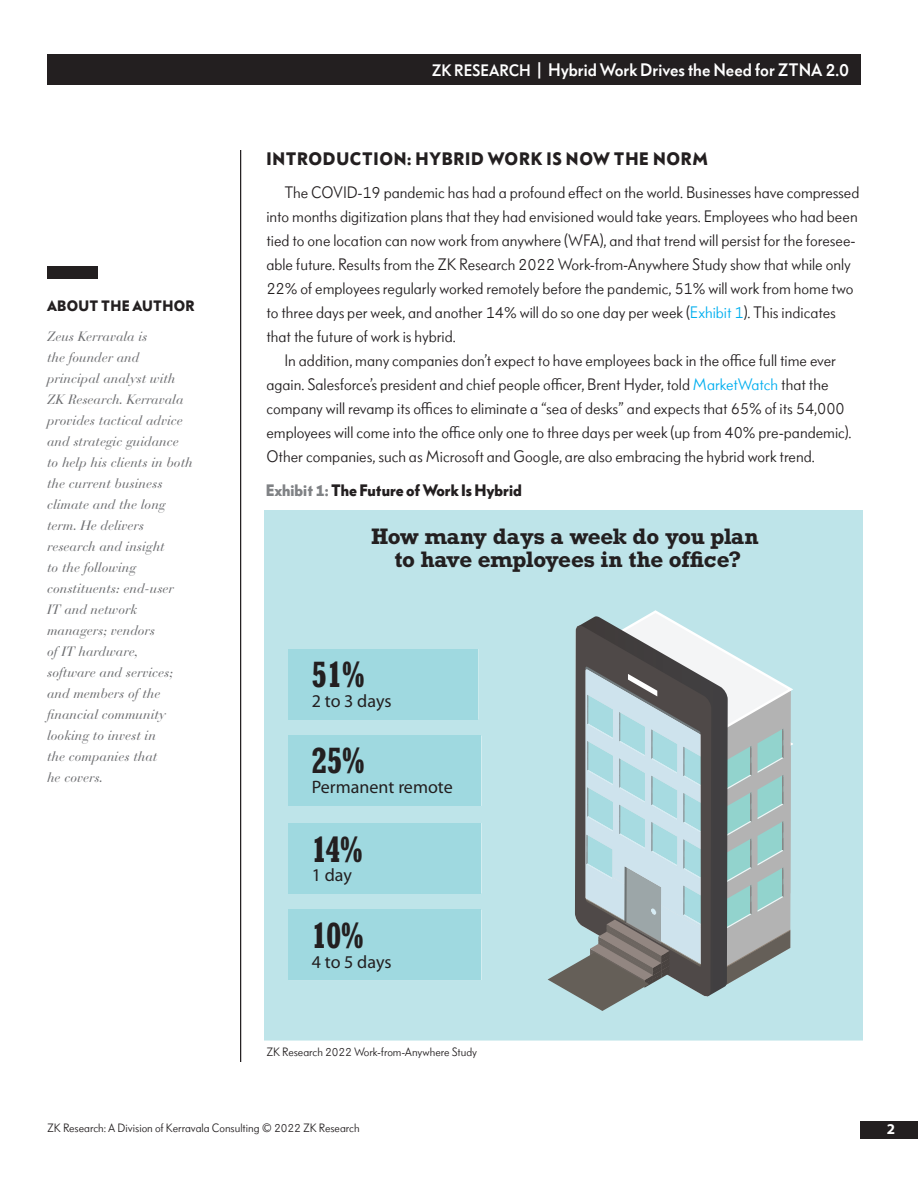
<style>
.page{position:relative;width:918px;height:1188px;background:#fff}
.page>*{position:absolute;margin:0;border:0;box-sizing:border-box;transform-origin:0 0}
.t1{font:700 condensed 36px "Rockwell";letter-spacing:-.015em;color:#231f20}
.t2{font:700 21px/22.2px "Rockwell";letter-spacing:-.02em;color:#231f20;text-align:center}
.Header_BG_Medium{font:500 18px "Bauer Grotesk Offc";color:#fff}
.Section_Headers_BG_B{font:700 18px "Bauer Grotesk Offc";letter-spacing:.04em;color:#231f20}
.t3{font:18px "Myriad Pro";color:#231f20}
.Body_Text_BG_Regular{font:16.5px/24px "Bauer Grotesk Offc";color:#231f20}
.t4{font:700 16.5px "Bauer Grotesk Offc";color:#231f20}
.t5{font:700 15px "Bauer Grotesk Offc";letter-spacing:.02em;color:#231f20}
.t6{font:700 15px "Myriad Pro";color:#fff}
.BIO_BB_ital{font:italic 13.5px/21px "Bauer Bodoni Std";color:#6c6d70}
.Footer_BG_Regular{font:12px "Bauer Grotesk Offc";color:#231f20}
.s1{font-size:16.5px}
.s2{color:#00aeef}
.s3{color:#808285}
</style>
<div class="page">
<div style="left:264px;top:511px;width:599px;height:529px;background:#bee4e9"></div>
<svg style="left:548px;top:610px;width:245px;height:401px;background:#a1b4b7"></svg>
<div style="left:289px;top:649px;width:189px;height:70px;background:#9fd9e0"></div>
<div style="left:289px;top:736px;width:192px;height:70px;background:#9fd9e0"></div>
<div style="left:289px;top:823px;width:192px;height:70px;background:#9fd9e0"></div>
<div style="left:289px;top:910px;width:192px;height:70px;background:#9fd9e0"></div>
<div style="left:47px;top:266px;width:50px;height:13px;background:#231f20"></div>
<hr style="left:240px;top:150px;width:1px;height:912px;background:#231f20">
<div style="left:47px;top:54px;width:814px;height:31px;background:#231f20"></div>
<div style="left:861px;top:1121px;width:57px;height:18px;background:#231f20"></div>
<p class="t5" style="left:47px;top:296px;width:149px">ABOUT THE AUTHOR</p>
<p class="BIO_BB_ital" style="left:47px;top:326px;width:147px">Zeus Kerravala is<br>the founder and principal analyst with<br>ZK Research. Kerravala provides tactical advice and strategic guidance to help his clients in both the current business climate and the long term. He delivers research and insight<br>to the following constituents: end-user<br>IT and network managers; vendors<br>of IT hardware,<br>software and services; and members of the financial community looking to invest in<br>the companies that<br>he covers.</p>
<p class="Header_BG_Medium" style="left:432px;top:59px;width:419px"><span class="s1">ZK RESEARCH</span> | Hybrid Work Drives the Need for ZTNA 2.0</p>
<p class="Header_BG_Medium" style="left:570px;top:59px;width:280px"><span class="s1">ZK RESEARCH</span> | Report Title Goes Here</p>
<p class="Section_Headers_BG_B" style="left:266px;top:147px;width:443px">INTRODUCTION: HYBRID WORK IS NOW THE NORM</p>
<p class="Body_Text_BG_Regular" style="left:266px;top:180px;width:595px;text-indent:18px">The COVID-19 pandemic has had a profound effect on the world. Businesses have compressed into months digitization plans that they had envisioned would take years. Employees who had been tied to one location can now work from anywhere (WFA), and that trend will persist for the foresee&shy;able future. Results from the ZK Research 2022 Work-from-Anywhere Study show that while only 22% of employees regularly worked remotely before the pandemic, 51% will work from home two to three days per week, and another 14% will do so one day per week (<span class="s2">Exhibit 1</span>). This indicates that the future of work is hybrid.</p>
<p class="Body_Text_BG_Regular" style="left:266px;top:348px;width:587px;text-indent:18px">In addition, many companies don’t expect to have employees back in the office full time ever again. Salesforce’s president and chief people officer, Brent Hyder, told <span class="s2">MarketWatch</span> that the company will revamp its offices to eliminate a “sea of desks” and expects that 65% of its 54,000 employees will come into the office only one to three days per week (up from 40% pre-pandemic).<br>Other companies, such as Microsoft and Google, are also embracing the hybrid work trend.</p>
<p class="t4" style="left:266px;top:480px;width:258px"><span class="s3">Exhibit 1:</span> The Future of Work Is Hybrid</p>
<p class="t2" style="left:371px;top:525px;width:389px">How many days a week do you plan to have employees in the office?</p>
<p class="t1" style="left:312px;top:654px;width:54px">51%</p>
<p class="t3" style="left:312px;top:691px;width:81px">2 to 3 days</p>
<p class="t1" style="left:312px;top:740px;width:54px">25%</p>
<p class="t3" style="left:312px;top:777px;width:142px">Permanent remote</p>
<p class="t1" style="left:312px;top:828px;width:52px">14%</p>
<p class="t3" style="left:312px;top:865px;width:42px">1 day</p>
<p class="t1" style="left:312px;top:914px;width:53px">10%</p>
<p class="t3" style="left:312px;top:952px;width:81px">4 to 5 days</p>
<p class="Footer_BG_Regular" style="left:266px;top:1044px;width:212px">ZK Research 2022 Work-from-Anywhere Study</p>
<p class="Footer_BG_Regular" style="left:47px;top:1121px;width:314px">ZK Research: A Division of Kerravala Consulting © 2022 ZK Research</p>
<p class="t6" style="left:887px;top:1120px;width:10px">8</p>
<p class="t6" style="left:887px;top:1120px;width:10px">2</p>
</div>
